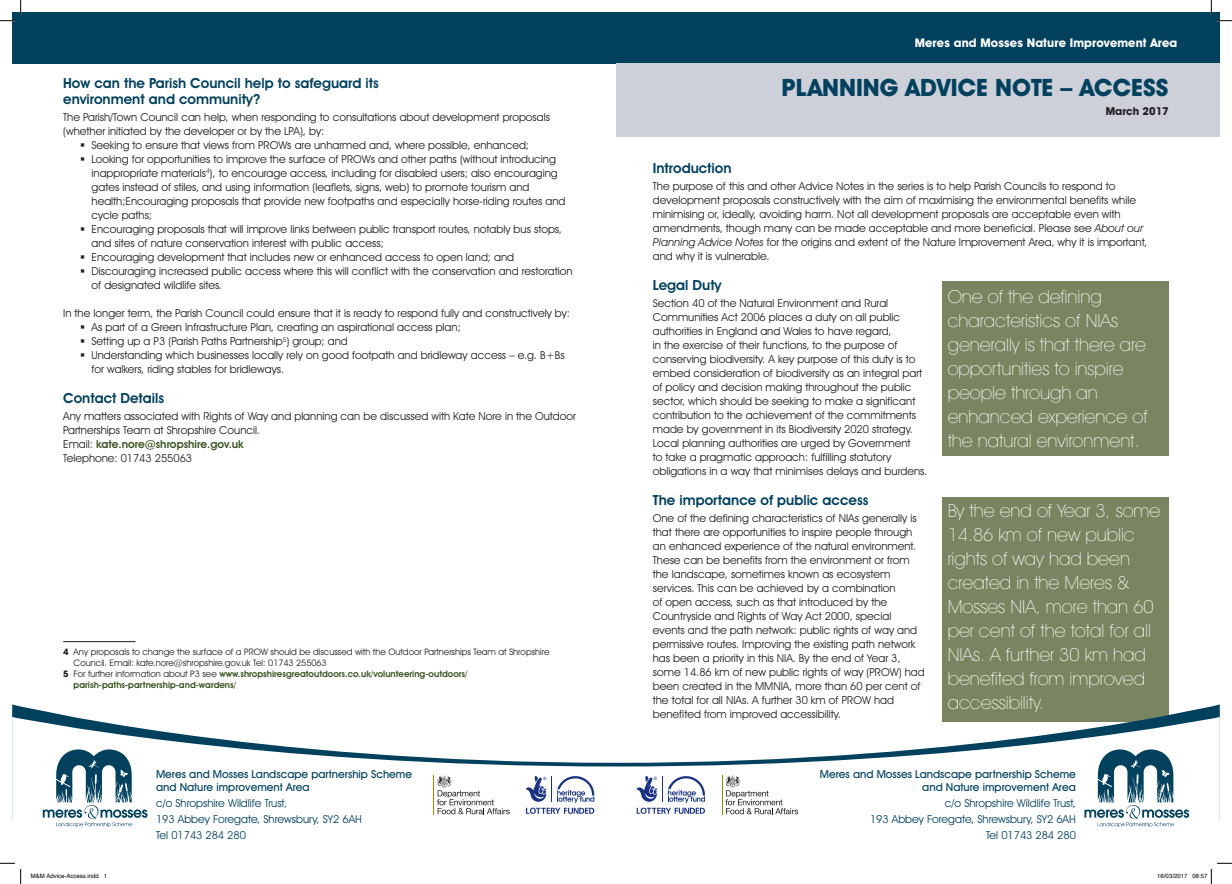
<style>
.page{position:relative;width:1232px;height:884px;background:#fff}
.page>*{position:absolute;margin:0;border:0;box-sizing:border-box;transform-origin:0 0}
.t1{font:700 24px "Avant Garde IT Cby BT";color:#02415e}
.t2{font:200 18px/24px "Avant Garde IT Cby BT";color:#fff}
.t3{font:600 14px/16px "Avant Garde IT Cby BT";color:#02415e}
.t4{font:700 12px "Avant Garde IT Cby BT";letter-spacing:.01em;color:#fff}
.t5{font:11px/14px "Avant Garde IT Cby BT";color:#231f20}
.t6{font:11px/16px "Avant Garde IT Cby BT";color:#02415e;text-align:right}
.t7{font:500 11px/13px "Avant Garde IT Cby BT";color:#02415e;text-align:right}
.t8{font:700 11px "Avant Garde IT Cby BT";color:#231f20}
.t9{font:9px "Avant Garde IT Cby BT";color:#231f20}
.t10{font:600 9px "Avant Garde IT Cby BT";color:#395322}
.t11{font:6px "Helvetica";color:#000}
.s1{font-weight:600;color:#395322}
.s2{font-weight:700}
.s3{font-weight:700;color:#231f20}
.s4{font-weight:400;color:#231f20}
.s5{font-style:italic}
</style>
<div class="page">
<div style="left:12px;top:12px;width:1208px;height:51px;background:#02415e"></div>
<div style="left:616px;top:63px;width:604px;height:74px;background:#cdd0d9"></div>
<div style="left:942px;top:281px;width:227px;height:174px;background:#798561"></div>
<div style="left:942px;top:497px;width:227px;height:225px;background:#798561"></div>
<hr style="left:63px;top:641px;width:72px;height:1px;background:#231f20">
<svg style="left:616px;top:708px;width:604px;height:112px"></svg>
<svg style="left:1084px;top:749px;width:105px;height:77px"></svg>
<svg style="left:637px;top:774px;width:68px;height:39px"></svg>
<hr style="left:722px;top:775px;width:1px;height:38px;background:#8d8f06">
<svg style="left:725px;top:775px;width:73px;height:39px"></svg>
<svg style="left:12px;top:708px;width:604px;height:112px"></svg>
<svg style="left:43px;top:749px;width:105px;height:77px"></svg>
<svg style="left:526px;top:774px;width:68px;height:39px"></svg>
<hr style="left:433px;top:775px;width:1px;height:38px;background:#8d8f06">
<svg style="left:437px;top:775px;width:73px;height:39px"></svg>
<svg style="left:0;top:0;width:21px;height:21px"></svg>
<svg style="left:0;top:862px;width:21px;height:21px"></svg>
<svg style="left:1211px;top:0;width:21px;height:21px"></svg>
<svg style="left:1210px;top:862px;width:22px;height:21px"></svg>
<p class="t3" style="left:63px;top:75px;width:317px">How can the Parish Council help to safeguard its environment and community?</p>
<p class="t5" style="left:63px;top:110px;width:488px">The Parish/Town Council can help, when responding to consultations about development proposals</p>
<p class="t5" style="left:63px;top:124px;width:263px">(whether initiated by the developer or by the LPA), by:</p>
<p class="t5" style="left:92px;top:138px;width:439px">Seeking to ensure that views from PROWs are unharmed and, where possible, enhanced;</p>
<p class="t5" style="left:92px;top:152px;width:466px">Looking for opportunities to improve the surface of PROWs and other paths (without introducing</p>
<p class="t5" style="left:92px;top:166px;width:468px">inappropriate materials<sup>4</sup>), to encourage access, including for disabled users; also encouraging</p>
<p class="t5" style="left:92px;top:180px;width:439px">gates instead of stiles, and using information (leaflets, signs, web) to promote tourism and</p>
<p class="t5" style="left:92px;top:194px;width:475px">health;Encouraging proposals that provide new footpaths and especially horse-riding routes and</p>
<p class="t5" style="left:92px;top:208px;width:62px">cycle paths;</p>
<p class="t5" style="left:92px;top:222px;width:472px">Encouraging proposals that will improve links between public transport routes, notably bus stops,</p>
<p class="t5" style="left:92px;top:236px;width:294px">and sites of nature conservation interest with public access;</p>
<p class="t5" style="left:92px;top:250px;width:424px">Encouraging development that includes new or enhanced access to open land; and</p>
<p class="t5" style="left:92px;top:264px;width:483px">Discouraging increased public access where this will conflict with the conservation and restoration</p>
<p class="t5" style="left:92px;top:278px;width:132px">of designated wildlife sites.</p>
<p class="t5" style="left:92px;top:306px;width:480px;text-indent:-28px">In the longer term, the Parish Council could ensure that it is ready to respond fully and constructively by:<br>As part of a Green Infrastructure Plan, creating an aspirational access plan;<br>Setting up a P3 (Parish Paths Partnership<sup>5</sup>) group; and<br>Understanding which businesses locally rely on good footpath and bridleway access – e.g. B+Bs for walkers, riding stables for bridleways.</p>
<p class="t3" style="left:63px;top:390px;width:102px">Contact Details</p>
<p class="t5" style="left:63px;top:409px;width:514px">Any matters associated with Rights of Way and planning can be discussed with Kate Nore in the Outdoor Partnerships Team at Shropshire Council.<br>Email: <span class="s1">kate.nore@shropshire.gov.uk<br></span>Telephone: 01743 255063</p>
<p class="t9" style="left:63px;top:646px;width:488px"><span class="s2">4</span> Any proposals to change the surface of a PROW should be discussed with the Outdoor Partnerships Team at Shropshire</p>
<p class="t9" style="left:74px;top:657px;width:255px">Council. Email: kate.nore@shropshire.gov.uk Tel: 01743 255063</p>
<p class="t10" style="left:63px;top:668px;width:406px"><span class="s3">5</span> <span class="s4">For further information about P3 see</span> www.shropshiresgreatoutdoors.co.uk/volunteering-outdoors/</p>
<p class="t10" style="left:74px;top:679px;width:164px">parish-paths-partnership-and-wardens/</p>
<p class="t7" style="left:156px;top:767px;width:258px;text-align:left">Meres and Mosses Landscape partnership Scheme and Nature improvement Area</p>
<p class="t6" style="left:156px;top:795px;width:207px;text-align:left">c/o Shropshire Wildlife Trust,<br>193 Abbey Foregate, Shrewsbury, SY2 6AH<br>Tel 01743 284 280</p>
<p class="t4" style="left:915px;top:35px;width:264px">Meres and Mosses Nature Improvement Area</p>
<h1 class="t1" style="left:781px;top:73px;width:389px">PLANNING ADVICE NOTE – ACCESS</h1>
<p class="t8" style="left:1106px;top:105px;width:64px">March 2017</p>
<p class="t3" style="left:653px;top:160px;width:80px">Introduction</p>
<p class="t5" style="left:653px;top:179px;width:496px">The purpose of this and other Advice Notes in the series is to help Parish Councils to respond to development proposals constructively with the aim of maximising the environmental benefits while minimising or, ideally, avoiding harm. Not all development proposals are acceptable even with amendments, though many can be made acceptable and more beneficial. Please see <span class="s5">About our Planning Advice Notes</span> for the origins and extent of the Nature Improvement Area, why it is important, and why it is vulnerable.</p>
<p class="t3" style="left:653px;top:277px;width:70px">Legal Duty</p>
<p class="t5" style="left:653px;top:296px;width:276px">Section 40 of the Natural Environment and Rural Communities Act 2006 places a duty on all public authorities in England and Wales to have regard,<br>in the exercise of their functions, to the purpose of conserving biodiversity. A key purpose of this duty is to embed consideration of biodiversity as an integral part of policy and decision making throughout the public sector, which should be seeking to make a significant contribution to the achievement of the commitments made by government in its Biodiversity 2020 strategy.<br>Local planning authorities are urged by Government<br>to take a pragmatic approach: fulfilling statutory obligations in a way that minimises delays and burdens.</p>
<p class="t3" style="left:653px;top:492px;width:217px">The importance of public access</p>
<p class="t5" style="left:653px;top:511px;width:273px">One of the defining characteristics of NIAs generally is that there are opportunities to inspire people through an enhanced experience of the natural environment.<br>These can be benefits from the environment or from the landscape, sometimes known as ecosystem services. This can be achieved by a combination<br>of open access, such as that introduced by the Countryside and Rights of Way Act 2000, special events and the path network: public rights of way and permissive routes. Improving the existing path network has been a priority in this NIA. By the end of Year 3, some 14.86 km of new public rights of way (PROW) had been created in the MMNIA, more than 60 per cent of the total for all NIAs. A further 30 km of PROW had benefited from improved accessibility.</p>
<h2 class="t2" style="left:948px;top:284px;width:202px">One of the defining characteristics of NIAs generally is that there are opportunities to inspire people through an enhanced experience of the natural environment.</h2>
<h2 class="t2" style="left:948px;top:498px;width:214px">By the end of Year 3, some<br>14.86 km of new public rights of way had been created in the Meres &amp;<br>Mosses NIA, more than 60 per cent of the total for all<br>NIAs. A further 30 km had benefited from improved accessibility.</h2>
<p class="t7" style="left:820px;top:767px;width:258px">Meres and Mosses Landscape partnership Scheme and Nature improvement Area</p>
<p class="t6" style="left:870px;top:795px;width:207px">c/o Shropshire Wildlife Trust,<br>193 Abbey Foregate, Shrewsbury, SY2 6AH<br>Tel 01743 284 280</p>
<p class="t11" style="left:31px;top:870px;width:78px">M&amp;M Advice-Access.indd 1</p>
<p class="t11" style="left:1157px;top:870px;width:52px">16/03/2017 08:57</p>
</div>
